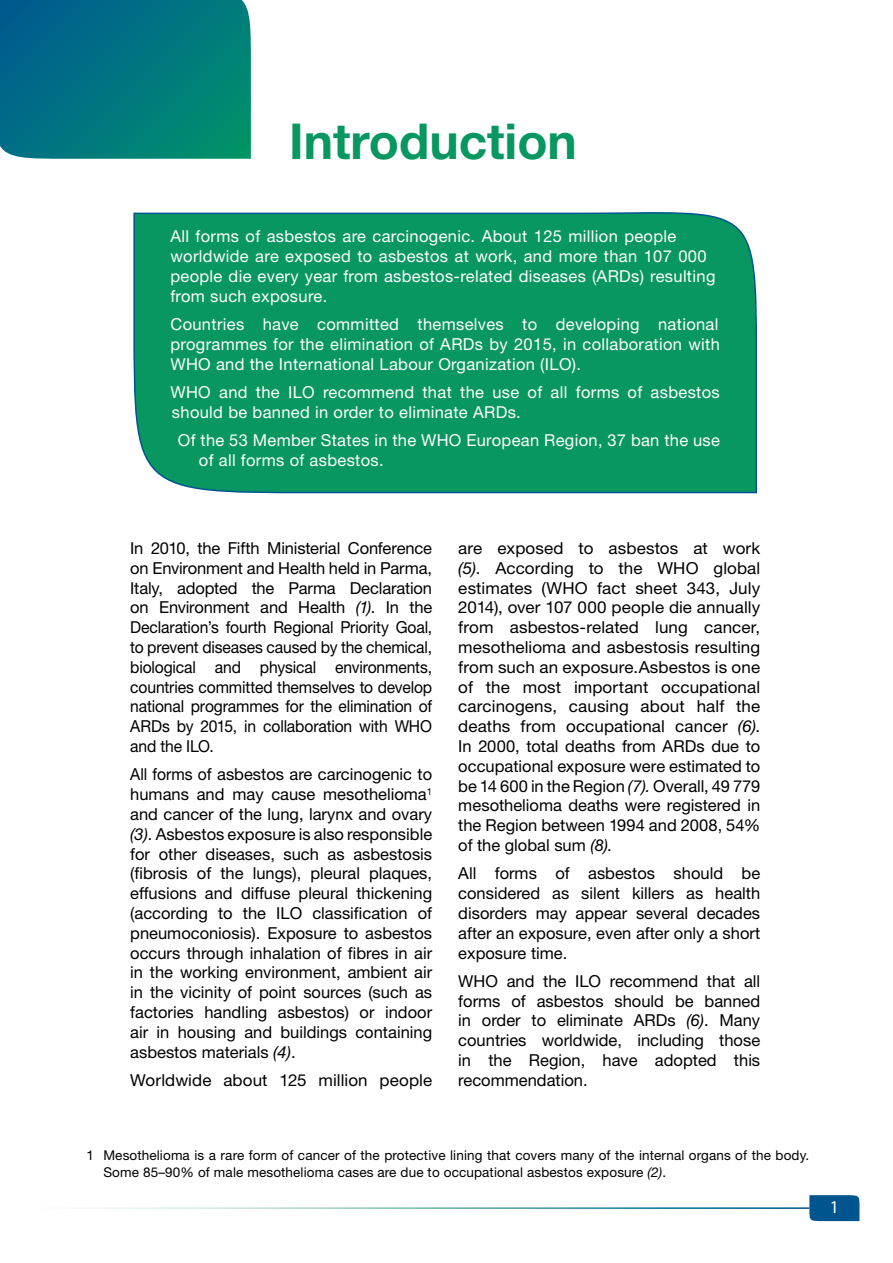
<style>
.page{position:relative;width:893px;height:1263px;background:#fff}
.page>*{position:absolute;margin:0;border:0;box-sizing:border-box;transform-origin:0 0}
.t1{font:700 49.5px "Helvetica Neue LT Std";color:#089760}
.t2{font:18px "Myriad Pro";color:#fff}
.t3{font:16.5px/19.8px "Helvetica Neue LT Std";color:#000;text-align:justify}
.t4{font:16.5px/19.8px "Helvetica Neue LT Std";letter-spacing:.02em;color:#fff}
.t5{font:16.5px/19.8px "Helvetica Neue LT Std";color:#000;text-align:justify;scale:.95 1}
.t6{font:13.5px/16.2px "Helvetica Neue LT Std";letter-spacing:.01em;color:#000}
.s1{font-style:italic}
</style>
<div class="page">
<svg style="left:809px;top:1195px;width:50px;height:26px"></svg>
<div style="left:133px;top:212px;width:625px;height:282px;background:#089760"></div>
<svg style="left:0;top:0;width:251px;height:159px;background:#01767f"></svg>
<h1 class="t1" style="left:289px;top:110px;width:289px">Introduction</h1>
<p class="t4" style="left:170px;top:226px;width:547px">All forms of asbestos are carcinogenic. About 125 million people worldwide are exposed to asbestos at work, and more than 107 000 people die every year from asbestos-related diseases (ARDs) resulting from such exposure.</p>
<p class="t4" style="left:170px;top:314px;width:551px;text-align:justify">Countries have committed themselves to developing national programmes for the elimination of ARDs by 2015, in collaboration with WHO and the International Labour Organization (ILO).</p>
<p class="t4" style="left:170px;top:382px;width:551px">WHO and the ILO recommend that the use of all forms of asbestos should be banned in order to eliminate ARDs.</p>
<p class="t4" style="left:199px;top:430px;width:523px;text-indent:-21px">Of the 53 Member States in the WHO European Region, 37 ban the use of all forms of asbestos.</p>
<p class="t3" style="left:130px;top:538px;width:303px">In 2010, the Fifth Ministerial Conference on Environment and Health held in Parma, Italy, adopted the Parma Declaration on Environment and Health <span class="s1">(1)</span>. In the Declaration’s fourth Regional Priority Goal, to prevent diseases caused by the chemical, biological and physical environments, countries committed themselves to develop national programmes for the elimination of ARDs by 2015, in collaboration with WHO and the ILO.</p>
<p class="t5" style="left:130px;top:764px;width:319px">All forms of asbestos are carcinogenic to humans and may cause mesothelioma<sup>1 </sup>and cancer of the lung, larynx and ovary <span class="s1">(3)</span>. Asbestos exposure is also responsible for other diseases, such as asbestosis (fibrosis of the lungs), pleural plaques, effusions and diffuse pleural thickening (according to the ILO classification of pneumoconiosis). Exposure to asbestos occurs through inhalation of fibres in air in the working environment, ambient air in the vicinity of point sources (such as factories handling asbestos) or indoor air in housing and buildings containing asbestos materials <span class="s1">(4)</span>.</p>
<p class="t3" style="left:130px;top:1070px;width:303px">Worldwide about 125 million people</p>
<p class="t3" style="left:458px;top:538px;width:303px">are exposed to asbestos at work <span class="s1">(5)</span>. According to the WHO global estimates (WHO fact sheet 343, July 2014), over 107 000 people die annually from asbestos-related lung cancer, mesothelioma and asbestosis resulting from such an exposure.Asbestos is one of the most important occupational carcinogens, causing about half the deaths from occupational cancer <span class="s1">(6)</span>.<br>In 2000, total deaths from ARDs due to occupational exposure were estimated to be 14 600 in the Region <span class="s1">(7).</span> Overall, 49 779 mesothelioma deaths were registered in the Region between 1994 and 2008, 54% of the global sum <span class="s1">(8)</span>.</p>
<p class="t3" style="left:458px;top:863px;width:303px">All forms of asbestos should be considered as silent killers as health disorders may appear several decades after an exposure, even after only a short exposure time.</p>
<p class="t3" style="left:458px;top:971px;width:303px">WHO and the ILO recommend that all forms of asbestos should be banned in order to eliminate ARDs <span class="s1">(6)</span>. Many countries worldwide, including those in the Region, have adopted this recommendation.</p>
<p class="t6" style="left:103px;top:1147px;width:707px;text-indent:-17px">1 Mesothelioma is a rare form of cancer of the protective lining that covers many of the internal organs of the body.<br>Some 85–90% of male mesothelioma cases are due to occupational asbestos exposure <span class="s1">(2)</span>.</p>
<p class="t2" style="left:830px;top:1195px;width:11px">1</p>
</div>
